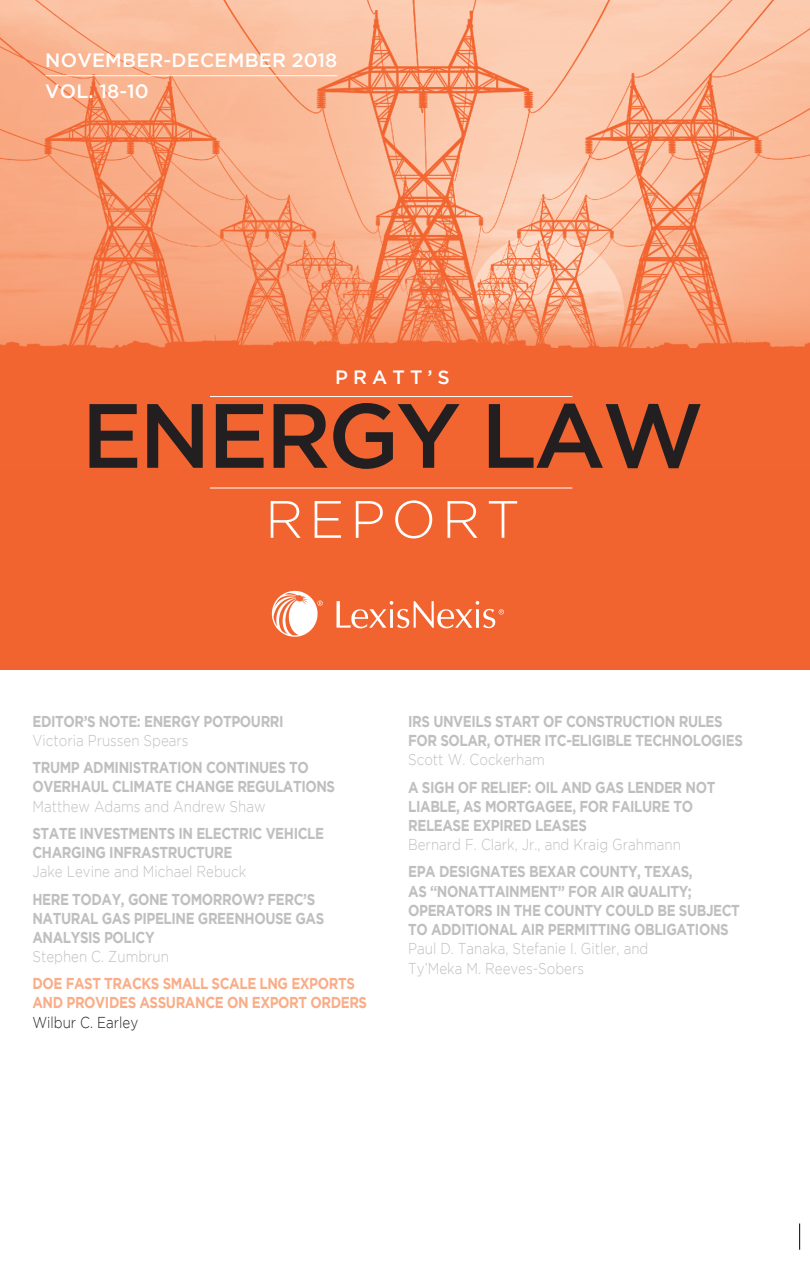
<style>
.page{position:relative;width:810px;height:1276px;background:#fff}
.page>*{position:absolute;margin:0;border:0;box-sizing:border-box;transform-origin:0 0}
.t1{font:500 91px "Gotham";letter-spacing:-.035em;color:#231f20}
.t2{font:300 52.5px "Gotham";letter-spacing:.115em;color:#fff}
.t3{font:500 19.25px/31px "Gotham";letter-spacing:.015em;color:#fff}
.t4{font:700 15.75px/19.2px "Gotham";letter-spacing:-.03em;color:#bfbfbf;scale:.85 1}
.t5{font:300 15.75px/19.2px "Gotham";color:#bfbfbf;scale:.85 1}
.t6{font:700 15.75px/18.9px "Gotham";letter-spacing:-.03em;color:#f9ad88;scale:.85 1}
.t7{font:300 15.75px "Gotham";color:#231f20;scale:.85 1}
</style>
<div class="page">
<img style="left:0;top:0;width:810px;height:469px">
<div style="left:0;top:469px;width:810px;height:201px;background:#f2642f"></div>
<img style="left:271px;top:590px;width:233px;height:47px">
<hr style="left:210px;top:487px;width:362px;height:1px;background:#fff">
<hr style="left:210px;top:396px;width:362px;height:1px;background:#fff">
<hr style="left:46px;top:75px;width:291px;height:1px;background:#fff">
<svg style="left:799px;top:1223px;width:1px;height:27px"></svg>
<p class="t3" style="left:45px;top:44px;width:294px">NOVEMBER-DECEMBER 2018<br>VOL. 18-10</p>
<p class="t3" style="left:335px;top:361px;width:116px">PRATT’S</p>
<h1 class="t1" style="left:81px;top:384px;width:624px">ENERGY LAW</h1>
<h2 class="t2" style="left:265px;top:491px;width:256px">REPORT</h2>
<p class="t4" style="left:32px;top:711px;width:297px">EDITOR’S NOTE: ENERGY POTPOURRI</p>
<p class="t5" style="left:32px;top:731px;width:185px">Victoria Prussen Spears</p>
<p class="t4" style="left:32px;top:758px;width:358px">TRUMP ADMINISTRATION CONTINUES TO<br>OVERHAUL CLIMATE CHANGE REGULATIONS</p>
<p class="t5" style="left:32px;top:796px;width:276px">Matthew Adams and Andrew Shaw</p>
<p class="t4" style="left:32px;top:823px;width:345px">STATE INVESTMENTS IN ELECTRIC VEHICLE<br>CHARGING INFRASTRUCTURE</p>
<p class="t5" style="left:32px;top:862px;width:253px">Jake Levine and Michael Rebuck</p>
<p class="t4" style="left:32px;top:889px;width:345px">HERE TODAY, GONE TOMORROW? FERC’S<br>NATURAL GAS PIPELINE GREENHOUSE GAS<br>ANALYSIS POLICY</p>
<p class="t5" style="left:32px;top:947px;width:162px">Stephen C. Zumbrun</p>
<p class="t6" style="left:32px;top:974px;width:395px">DOE FAST TRACKS SMALL SCALE LNG EXPORTS<br>AND PROVIDES ASSURANCE ON EXPORT ORDERS</p>
<p class="t7" style="left:32px;top:1014px;width:126px">Wilbur C. Earley</p>
<p class="t4" style="left:408px;top:711px;width:395px">IRS UNVEILS START OF CONSTRUCTION RULES<br>FOR SOLAR, OTHER ITC-ELIGIBLE TECHNOLOGIES</p>
<p class="t5" style="left:408px;top:750px;width:162px">Scott W. Cockerham</p>
<p class="t4" style="left:408px;top:777px;width:363px">A SIGH OF RELIEF: OIL AND GAS LENDER NOT<br>LIABLE, AS MORTGAGEE, FOR FAILURE TO<br>RELEASE EXPIRED LEASES</p>
<p class="t5" style="left:408px;top:835px;width:322px">Bernard F. Clark, Jr., and Kraig Grahmann</p>
<p class="t4" style="left:408px;top:862px;width:392px">EPA DESIGNATES BEXAR COUNTY, TEXAS,<br>AS “NONATTAINMENT” FOR AIR QUALITY; OPERATORS IN THE COUNTY COULD BE SUBJECT TO ADDITIONAL AIR PERMITTING OBLIGATIONS</p>
<p class="t5" style="left:408px;top:939px;width:284px">Paul D. Tanaka, Stefanie I. Gitler, and<br>Ty’Meka M. Reeves-Sobers</p>
</div>
